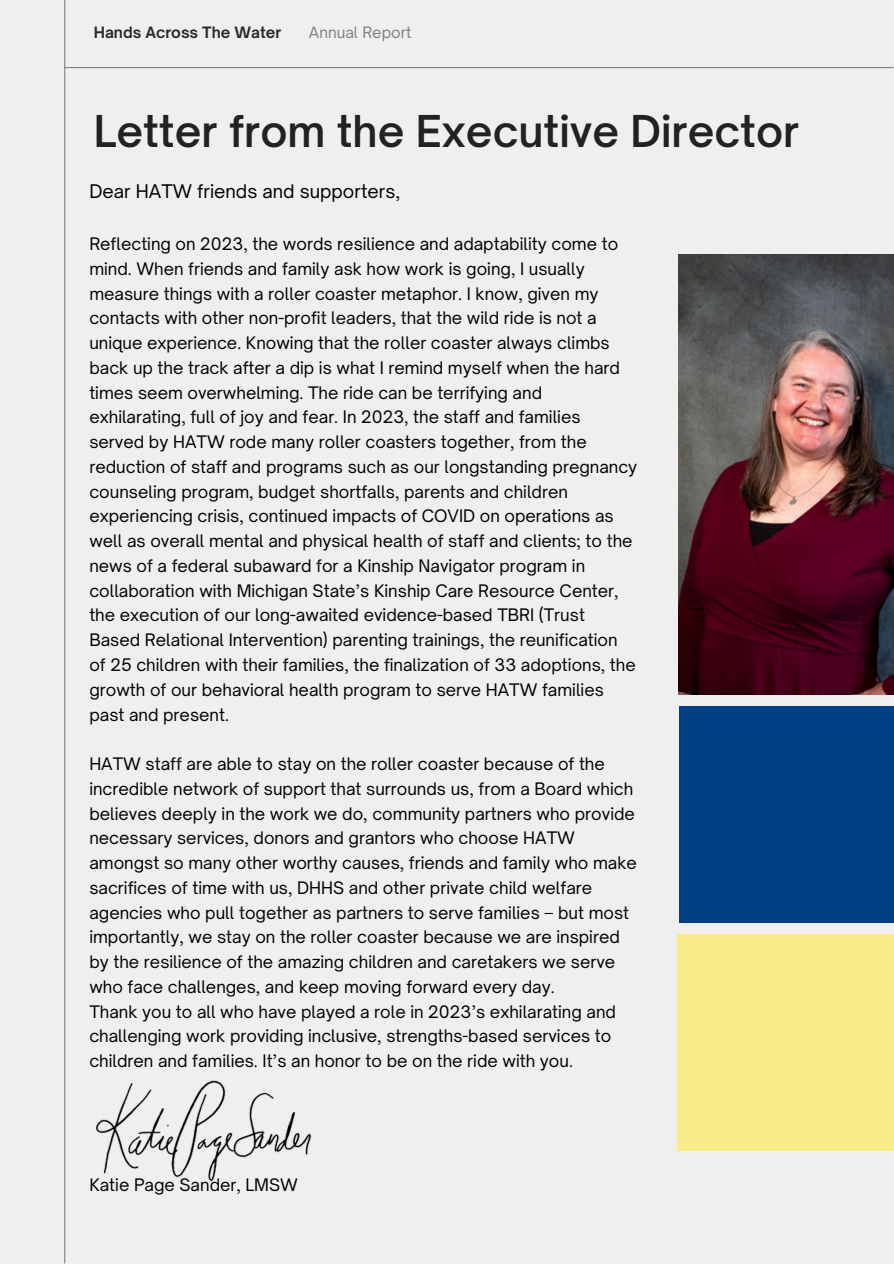
<style>
.page{position:relative;width:894px;height:1264px;background:#fff}
.page>*{position:absolute;margin:0;border:0;box-sizing:border-box;transform-origin:0 0}
.t1{font:600 42px "Open Sauce One";color:#222}
.t2{font:18px "Open Sauce One";color:#000}
.t3{font:16.5px/24.8px "Open Sauce One";color:#000}
.t4{font:700 15px "Open Sauce One";color:#2b2b2b}
.t5{font:15px "Open Sauce One";color:#808080}
</style>
<div class="page">
<div style="left:0;top:0;width:893px;height:1263px;background:#efefef"></div>
<div style="left:676px;top:933px;width:217px;height:217px;background:#faeb89"></div>
<div style="left:678px;top:706px;width:215px;height:216px;background:#004082"></div>
<hr style="left:64px;top:0;width:1px;height:1263px;background:#808080">
<hr style="left:64px;top:67px;width:829px;height:1px;background:#808080">
<img style="left:96px;top:1080px;width:216px;height:102px">
<img style="left:678px;top:254px;width:215px;height:440px">
<h1 class="t4" style="left:94px;top:23px;width:189px">Hands Across The Water</h1>
<h2 class="t5" style="left:309px;top:23px;width:104px">Annual Report</h2>
<h2 class="t1" style="left:94px;top:105px;width:707px">Letter from the Executive Director</h2>
<p class="t2" style="left:89px;top:180px;width:312px">Dear HATW friends and supporters,</p>
<h3 class="t3" style="left:89px;top:231px;width:549px">Reflecting on 2023, the words resilience and adaptability come to mind. When friends and family ask how work is going, I usually measure things with a roller coaster metaphor. I know, given my contacts with other non-profit leaders, that the wild ride is not a unique experience. Knowing that the roller coaster always climbs back up the track after a dip is what I remind myself when the hard times seem overwhelming. The ride can be terrifying and exhilarating, full of joy and fear. In 2023, the staff and families served by HATW rode many roller coasters together, from the reduction of staff and programs such as our longstanding pregnancy counseling program, budget shortfalls, parents and children experiencing crisis, continued impacts of COVID on operations as well as overall mental and physical health of staff and clients; to the news of a federal subaward for a Kinship Navigator program in collaboration with Michigan State’s Kinship Care Resource Center, the execution of our long-awaited evidence-based TBRI (Trust Based Relational Intervention) parenting trainings, the reunification of 25 children with their families, the finalization of 33 adoptions, the growth of our behavioral health program to serve HATW families past and present.</h3>
<p class="t3" style="left:89px;top:751px;width:549px">HATW staff are able to stay on the roller coaster because of the incredible network of support that surrounds us, from a Board which believes deeply in the work we do, community partners who provide necessary services, donors and grantors who choose HATW amongst so many other worthy causes, friends and family who make sacrifices of time with us, DHHS and other private child welfare agencies who pull together as partners to serve families – but most importantly, we stay on the roller coaster because we are inspired by the resilience of the amazing children and caretakers we serve who face challenges, and keep moving forward every day.<br>Thank you to all who have played a role in 2023’s exhilarating and challenging work providing inclusive, strengths-based services to children and families. It’s an honor to be on the ride with you.</p>
<p class="t3" style="left:89px;top:1172px;width:210px">Katie Page Sander, LMSW</p>
</div>
